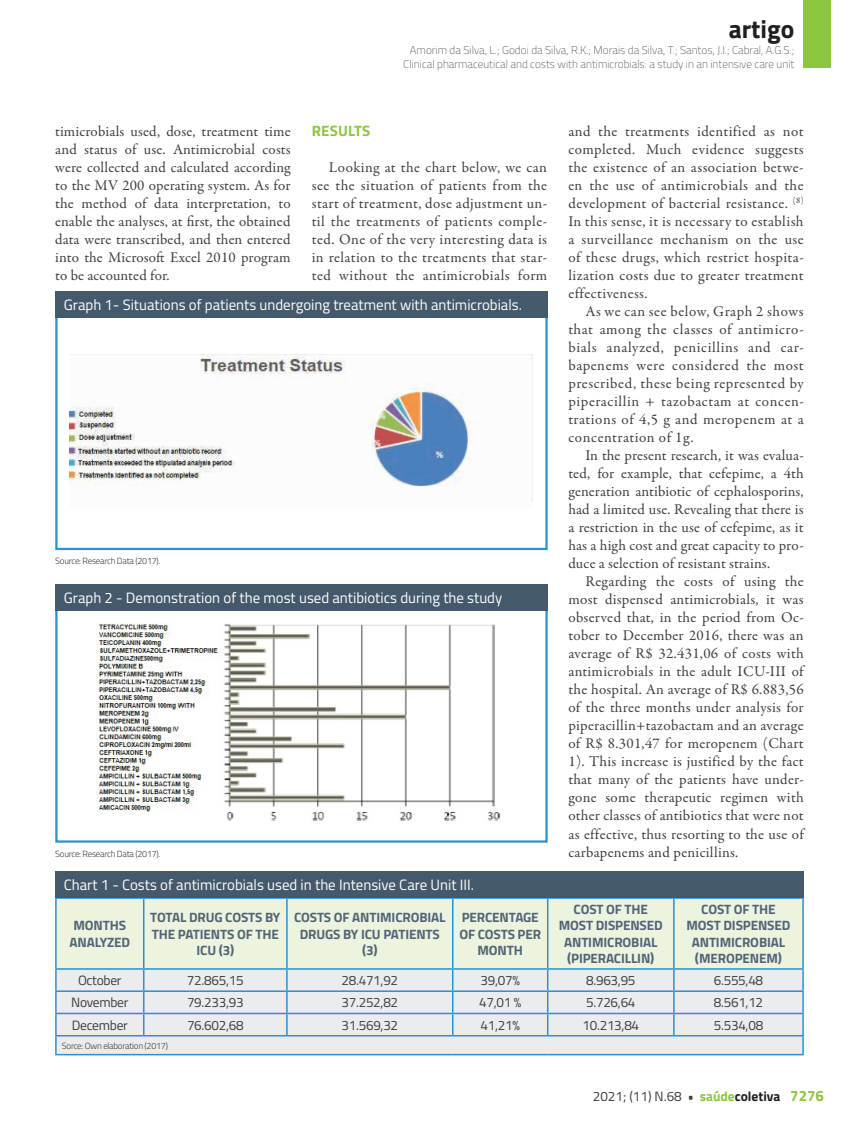
<style>
.page{position:relative;width:859px;height:1132px;background:#fff}
.page>*{position:absolute;margin:0;border:0;box-sizing:border-box;transform-origin:0 0}
.t1{font:700 25.5px "Titillium";color:#231f20}
.t2{font:15px/18px "Garamond Premr Pro";letter-spacing:.02em;color:#3e3e3f;text-align:justify}
.t3{font:15px "Titillium";color:#fff}
.t4{font:700 15px "Titillium";letter-spacing:.01em;color:#8bc63e}
.t5{font:700 13.5px/16.2px "Titillium";letter-spacing:-.01em;color:#526476;text-align:center}
.t6{font:13.5px "Titillium";letter-spacing:-.02em;color:#3e3e3f}
.t7{font:100 11.25px/13.5px "Titillium";color:#3e3e3f;text-align:center}
.t8{font:300 9px "Titillium";letter-spacing:-.03em;color:#3e3e3f}
.s1{font-weight:700}
.s2{font-weight:700;color:#8bc63e}
.s3{font-weight:700;color:#231f20}
.s4{font-weight:700;font-size:15px;color:#8bc63e}
</style>
<div class="page">
<div style="left:804px;top:0;width:27px;height:68px;background:#8bc63e"></div>
<div style="left:57px;top:898px;width:745px;height:69px;background:#ecf4df"></div>
<div style="left:57px;top:969px;width:745px;height:84px;background:#ebecee"></div>
<hr style="left:55px;top:898px;width:2px;height:69px;background:#2a92d0">
<hr style="left:143px;top:898px;width:1px;height:69px;background:#2a92d0">
<hr style="left:286px;top:898px;width:2px;height:69px;background:#2a92d0">
<hr style="left:452px;top:898px;width:1px;height:69px;background:#2a92d0">
<hr style="left:547px;top:898px;width:1px;height:69px;background:#2a92d0">
<hr style="left:673px;top:898px;width:2px;height:69px;background:#2a92d0">
<hr style="left:802px;top:898px;width:2px;height:69px;background:#2a92d0">
<hr style="left:55px;top:969px;width:2px;height:21px;background:#2a92d0">
<hr style="left:286px;top:969px;width:2px;height:21px;background:#2a92d0">
<hr style="left:673px;top:969px;width:2px;height:21px;background:#2a92d0">
<hr style="left:802px;top:969px;width:2px;height:21px;background:#2a92d0">
<hr style="left:55px;top:991px;width:2px;height:21px;background:#2a92d0">
<hr style="left:286px;top:991px;width:2px;height:21px;background:#2a92d0">
<hr style="left:673px;top:991px;width:2px;height:21px;background:#2a92d0">
<hr style="left:802px;top:991px;width:2px;height:21px;background:#2a92d0">
<hr style="left:55px;top:1013px;width:2px;height:21px;background:#2a92d0">
<svg style="left:143px;top:969px;width:1px;height:65px"></svg>
<hr style="left:286px;top:1013px;width:2px;height:21px;background:#2a92d0">
<svg style="left:452px;top:969px;width:1px;height:65px"></svg>
<svg style="left:547px;top:969px;width:1px;height:65px"></svg>
<hr style="left:673px;top:1013px;width:2px;height:21px;background:#2a92d0">
<hr style="left:802px;top:1013px;width:2px;height:21px;background:#2a92d0">
<svg style="left:55px;top:1036px;width:2px;height:17px"></svg>
<svg style="left:802px;top:1036px;width:2px;height:17px"></svg>
<hr style="left:55px;top:897px;width:89px;height:1px;background:#2a92d0">
<hr style="left:144px;top:897px;width:143px;height:1px;background:#2a92d0">
<hr style="left:287px;top:897px;width:166px;height:1px;background:#2a92d0">
<hr style="left:453px;top:897px;width:95px;height:1px;background:#2a92d0">
<hr style="left:548px;top:897px;width:126px;height:1px;background:#2a92d0">
<hr style="left:674px;top:897px;width:130px;height:1px;background:#2a92d0">
<hr style="left:55px;top:967px;width:89px;height:2px;background:#2a92d0">
<hr style="left:144px;top:967px;width:143px;height:2px;background:#2a92d0">
<hr style="left:287px;top:967px;width:166px;height:2px;background:#2a92d0">
<hr style="left:453px;top:967px;width:95px;height:2px;background:#2a92d0">
<hr style="left:548px;top:967px;width:126px;height:2px;background:#2a92d0">
<hr style="left:674px;top:967px;width:130px;height:2px;background:#2a92d0">
<hr style="left:55px;top:990px;width:89px;height:1px;background:#2a92d0">
<hr style="left:144px;top:990px;width:143px;height:1px;background:#2a92d0">
<hr style="left:287px;top:990px;width:166px;height:1px;background:#2a92d0">
<hr style="left:453px;top:990px;width:95px;height:1px;background:#2a92d0">
<hr style="left:548px;top:990px;width:126px;height:1px;background:#2a92d0">
<hr style="left:674px;top:990px;width:130px;height:1px;background:#2a92d0">
<hr style="left:55px;top:1012px;width:89px;height:1px;background:#2a92d0">
<hr style="left:144px;top:1012px;width:143px;height:1px;background:#2a92d0">
<hr style="left:287px;top:1012px;width:166px;height:1px;background:#2a92d0">
<hr style="left:453px;top:1012px;width:95px;height:1px;background:#2a92d0">
<hr style="left:548px;top:1012px;width:126px;height:1px;background:#2a92d0">
<hr style="left:674px;top:1012px;width:130px;height:1px;background:#2a92d0">
<hr style="left:55px;top:1034px;width:89px;height:2px;background:#2a92d0">
<hr style="left:144px;top:1034px;width:143px;height:2px;background:#2a92d0">
<hr style="left:287px;top:1034px;width:166px;height:2px;background:#2a92d0">
<hr style="left:453px;top:1034px;width:95px;height:2px;background:#2a92d0">
<hr style="left:548px;top:1034px;width:126px;height:2px;background:#2a92d0">
<hr style="left:674px;top:1034px;width:130px;height:2px;background:#2a92d0">
<hr style="left:55px;top:1053px;width:89px;height:1px;background:#2a92d0">
<hr style="left:144px;top:1053px;width:143px;height:1px;background:#2a92d0">
<hr style="left:287px;top:1053px;width:166px;height:1px;background:#2a92d0">
<hr style="left:453px;top:1053px;width:95px;height:1px;background:#2a92d0">
<hr style="left:548px;top:1053px;width:126px;height:1px;background:#2a92d0">
<hr style="left:674px;top:1053px;width:130px;height:1px;background:#2a92d0">
<div style="left:55px;top:870px;width:748px;height:27px;background:#44596b"></div>
<div style="left:55px;top:315px;width:493px;height:235px;border:2px solid #2a92d0"></div>
<div style="left:55px;top:291px;width:493px;height:27px;background:#44596b"></div>
<img style="left:70px;top:354px;width:462px;height:133px">
<div style="left:55px;top:608px;width:493px;height:234px;border:2px solid #2a92d0"></div>
<div style="left:55px;top:584px;width:493px;height:26px;background:#44596b"></div>
<img style="left:97px;top:623px;width:403px;height:198px">
<h1 class="t1" style="left:729px;top:10px;width:67px">artigo</h1>
<p class="t7" style="left:403px;top:43px;width:393px">Amorim da Silva, L.; Godoi da Silva, R.K.; Morais da Silva, T.; Santos, J.I.; Cabral, A.G.S.;<br>Clinical pharmaceutical and costs with antimicrobials: a study in an intensive care unit</p>
<p class="t2" style="left:55px;top:122px;width:237px">timicrobials used, dose, treatment time and status of use. Antimicrobial costs were collected and calculated according to the MV 200 operating system. As for the method of data interpretation, to enable the analyses, at first, the obtained data were transcribed, and then entered into the Microsoft Excel 2010 program to be accounted for.</p>
<p class="t4" style="left:312px;top:119px;width:60px">RESULTS</p>
<p class="t2" style="left:312px;top:158px;width:237px;text-indent:17px">Looking at the chart below, we can see the situation of patients from the start of treatment, dose adjustment un&shy;til the treatments of patients comple&shy;ted. One of the very interesting data is in relation to the treatments that star&shy;ted without the antimicrobials form</p>
<p class="t3" style="left:64px;top:294px;width:460px">Graph 1- Situations of patients undergoing treatment with antimicrobials.</p>
<p class="t8" style="left:55px;top:554px;width:107px">Source: Research Data (2017).</p>
<p class="t3" style="left:64px;top:586px;width:440px">Graph 2 - Demonstration of the most used antibiotics during the study</p>
<p class="t8" style="left:55px;top:846px;width:107px">Source: Research Data (2017).</p>
<p class="t3" style="left:64px;top:873px;width:412px">Chart 1 - Costs of antimicrobials used in the Intensive Care Unit III.</p>
<p class="t2" style="left:568px;top:122px;width:237px">and the treatments identified as not completed. Much evidence suggests the existence of an association betwe&shy;en the use of antimicrobials and the development of bacterial resistance. <sup>(8)<br></sup>In this sense, it is necessary to establish a surveillance mechanism on the use of these drugs, which restrict hospita&shy;lization costs due to greater treatment effectiveness.</p>
<p class="t2" style="left:568px;top:302px;width:237px;text-indent:17px">As we can see below, Graph 2 shows that among the classes of antimicro&shy;bials analyzed, penicillins and car&shy;bapenems were considered the most prescribed, these being represented by piperacillin + tazobactam at concen&shy;trations of 4,5 g and meropenem at a concentration of 1g.</p>
<p class="t2" style="left:568px;top:446px;width:237px;text-indent:17px">In the present research, it was evalua&shy;ted, for example, that cefepime, a 4th generation antibiotic of cephalosporins, had a limited use. Revealing that there is a restriction in the use of cefepime, as it has a high cost and great capacity to pro&shy;duce a selection of resistant strains.</p>
<p class="t2" style="left:568px;top:572px;width:237px;text-indent:17px">Regarding the costs of using the most dispensed antimicrobials, it was observed that, in the period from Oc&shy;tober to December 2016, there was an average of R$ 32.431,06 of costs with antimicrobials in the adult ICU-III of the hospital. An average of R$ 6.883,56 of the three months under analysis for piperacillin+tazobactam and an average of R$ 8.301,47 for meropenem (Chart 1). This increase is justified by the fact that many of the patients have under&shy;gone some therapeutic regimen with other classes of antibiotics that were not as effective, thus resorting to the use of carbapenems and penicillins.</p>
<p class="t5" style="left:69px;top:916px;width:62px;text-align:left">MONTHS<br>ANALYZED</p>
<p class="t5" style="left:150px;top:908px;width:132px">TOTAL DRUG COSTS BY<br>THE PATIENTS OF THE<br>ICU (3)</p>
<p class="t5" style="left:294px;top:908px;width:153px">COSTS OF ANTIMICROBIAL<br>DRUGS BY ICU PATIENTS (3)</p>
<p class="t5" style="left:459px;top:908px;width:83px">PERCENTAGE<br>OF COSTS PER<br>MONTH</p>
<p class="t5" style="left:559px;top:900px;width:105px">COST OF THE<br>MOST DISPENSED<br>ANTIMICROBIAL (PIPERACILLIN)</p>
<p class="t5" style="left:686px;top:900px;width:105px">COST OF THE<br>MOST DISPENSED<br>ANTIMICROBIAL (MEROPENEM)</p>
<p class="t6" style="left:78px;top:970px;width:45px">October</p>
<p class="t6" style="left:187px;top:970px;width:58px">72.865,15</p>
<p class="t6" style="left:341px;top:970px;width:58px">28.471,92</p>
<p class="t6" style="left:480px;top:970px;width:41px">39,07%</p>
<p class="t6" style="left:586px;top:970px;width:51px">8.963,95</p>
<p class="t6" style="left:714px;top:970px;width:51px">6.555,48</p>
<p class="t6" style="left:71px;top:992px;width:59px">November</p>
<p class="t6" style="left:187px;top:992px;width:58px">79.233,93</p>
<p class="t6" style="left:341px;top:992px;width:58px">37.252,82</p>
<p class="t6" style="left:479px;top:992px;width:44px">47,01 %</p>
<p class="t6" style="left:586px;top:992px;width:51px">5.726,64</p>
<p class="t6" style="left:714px;top:992px;width:51px">8.561,12</p>
<p class="t6" style="left:72px;top:1014px;width:58px">December</p>
<p class="t6" style="left:187px;top:1014px;width:58px">76.602,68</p>
<p class="t6" style="left:341px;top:1014px;width:58px">31.569,32</p>
<p class="t6" style="left:480px;top:1014px;width:41px">41,21%</p>
<p class="t6" style="left:582px;top:1014px;width:58px">10.213,84</p>
<p class="t6" style="left:714px;top:1014px;width:51px">5.534,08</p>
<p class="t8" style="left:62px;top:1038px;width:107px">Sorce: Own elaboration (2017)</p>
<p class="t6" style="left:593px;top:1086px;width:233px">2021; (11) N.68 <span class="s1">•</span> <span class="s2">saúde</span><span class="s3">coletiva</span> <span class="s4">7276</span></p>
</div>
